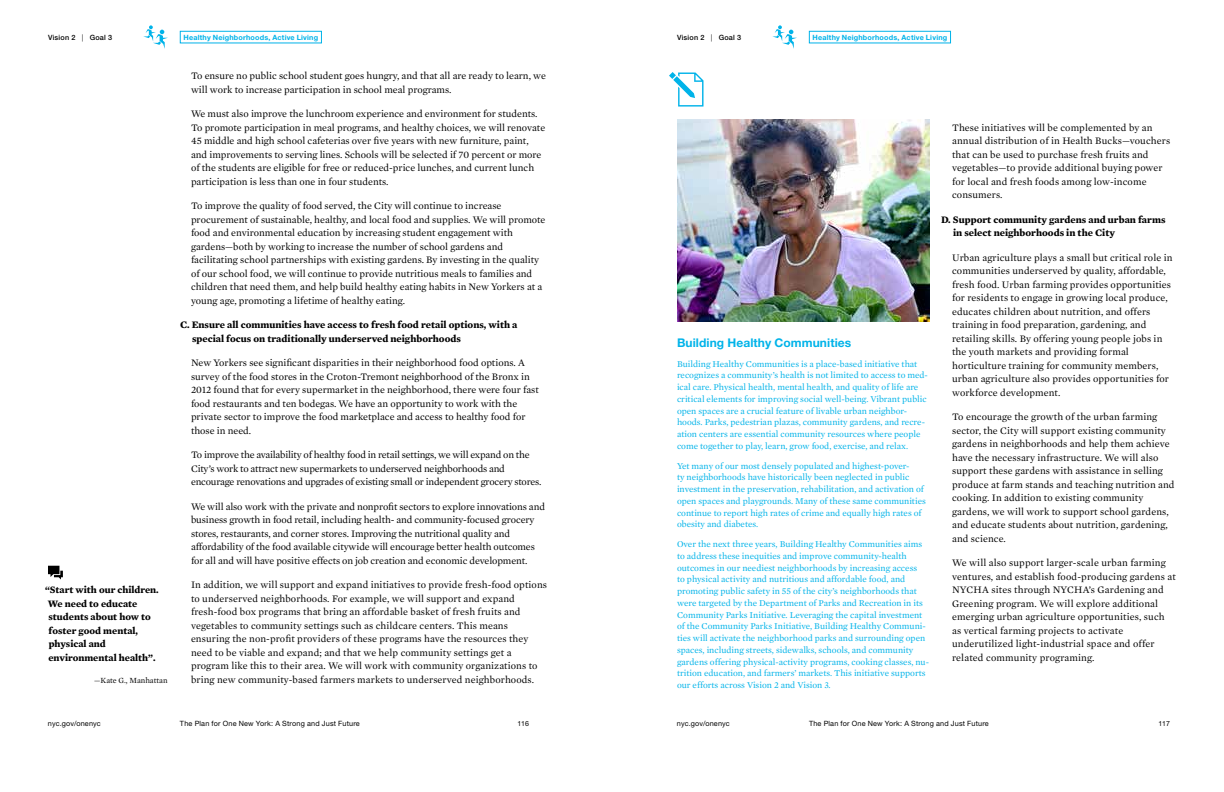
<style>
.page{position:relative;width:1224px;height:792px;background:#fff}
.page>*{position:absolute;margin:0;border:0;box-sizing:border-box;transform-origin:0 0}
.t1{font:700 12px "Helvetica Neue LT Pro";letter-spacing:.005em;color:#00b3e9}
.t2{font:10.1px/13.5px "Mercury News HTF1 Roman";color:#000}
.t3{font:10.1px/13.5px "Mercury News HTF1 Roman";letter-spacing:-.02em;color:#000}
.t4{font:10.1px/13.5px "Mercury News HTF1 Bold";color:#000}
.t5{font:10px/13.5px "Mercury News HTF1 Bold";color:#000}
.t6{font:9.1px/11.8px "Mercury News HTF1 Roman";color:#00b3e9}
.t7{font:8px "Mercury News HTF1 Roman";color:#000}
.t8{font:7.2px "Helvetica Neue LT Pro";letter-spacing:.025em;color:#000}
.t9{font:700 7.2px "Helvetica Neue LT Pro";letter-spacing:.025em;color:#00b3e9}
.t10{font:500 7.2px "Helvetica Neue LT Pro";letter-spacing:.03em;color:#000}
.t11{font:7px "Helvetica Neue LT Pro";letter-spacing:-.02em;color:#000}
.s1{font-weight:300}
</style>
<div class="page">
<div style="left:180px;top:31px;width:142px;height:12px;border:1px solid #00b3e9"></div>
<div style="left:809px;top:31px;width:142px;height:12px;border:1px solid #00b3e9"></div>
<svg style="left:143px;top:25px;width:25px;height:24px"></svg>
<svg style="left:772px;top:25px;width:25px;height:24px"></svg>
<svg style="left:48px;top:566px;width:15px;height:14px"></svg>
<img style="left:677px;top:120px;width:252px;height:201px">
<svg style="left:669px;top:72px;width:35px;height:35px"></svg>
<p class="t10" style="left:48px;top:33px;width:66px">Vision 2 <span class="s1">|</span> Goal 3</p>
<p class="t9" style="left:184px;top:33px;width:136px">Healthy Neighborhoods, Active Living</p>
<p class="t10" style="left:677px;top:33px;width:66px">Vision 2 <span class="s1">|</span> Goal 3</p>
<p class="t9" style="left:813px;top:33px;width:136px">Healthy Neighborhoods, Active Living</p>
<p class="t5" style="left:45px;top:583px;width:115px">“Start with our children.<br>We need to educate students about how to foster good mental, physical and environmental health”.</p>
<p class="t7" style="left:94px;top:675px;width:75px">—Kate G., Manhattan</p>
<p class="t2" style="left:191px;top:69px;width:356px">To ensure no public school student goes hungry, and that all are ready to learn, we will work to increase participation in school meal programs.</p>
<p class="t2" style="left:191px;top:107px;width:356px">We must also improve the lunchroom experience and environment for students.<br>To promote participation in meal programs, and healthy choices, we will renovate 45 middle and high school cafeterias over five years with new furniture, paint, and improvements to serving lines. Schools will be selected if 70 percent or more of the students are eligible for free or reduced-price lunches, and current lunch participation is less than one in four students.</p>
<p class="t2" style="left:191px;top:199px;width:356px">To improve the quality of food served, the City will continue to increase procurement of sustainable, healthy, and local food and supplies. We will promote food and environmental education by increasing student engagement with gardens—both by working to increase the number of school gardens and facilitating school partnerships with existing gardens. By investing in the quality of our school food, we will continue to provide nutritious meals to families and children that need them, and help build healthy eating habits in New Yorkers at a young age, promoting a lifetime of healthy eating.</p>
<p class="t4" style="left:192px;top:318px;width:327px;text-indent:-12px">C. Ensure all communities have access to fresh food retail options, with a special focus on traditionally underserved neighborhoods</p>
<p class="t2" style="left:191px;top:356px;width:349px">New Yorkers see significant disparities in their neighborhood food options. A survey of the food stores in the Croton-Tremont neighborhood of the Bronx in 2012 found that for every supermarket in the neighborhood, there were four fast food restaurants and ten bodegas. We have an opportunity to work with the private sector to improve the food marketplace and access to healthy food for those in need.</p>
<p class="t3" style="left:191px;top:448px;width:352px">To improve the availability of healthy food in retail settings, we will expand on the<br>City’s work to attract new supermarkets to underserved neighborhoods and encourage renovations and upgrades of existing small or independent grocery stores.</p>
<p class="t2" style="left:191px;top:500px;width:355px">We will also work with the private and nonprofit sectors to explore innovations and business growth in food retail, including health- and community-focused grocery stores, restaurants, and corner stores. Improving the nutritional quality and affordability of the food available citywide will encourage better health outcomes for all and will have positive effects on job creation and economic development.</p>
<p class="t2" style="left:191px;top:578px;width:358px">In addition, we will support and expand initiatives to provide fresh-food options to underserved neighborhoods. For example, we will support and expand fresh-food box programs that bring an affordable basket of fresh fruits and vegetables to community settings such as childcare centers. This means ensuring the non-profit providers of these programs have the resources they need to be viable and expand; and that we help community settings get a program like this to their area. We will work with community organizations to bring new community-based farmers markets to underserved neighborhoods.</p>
<p class="t1" style="left:677px;top:335px;width:176px">Building Healthy Communities</p>
<p class="t6" style="left:677px;top:358px;width:252px">Building Healthy Communities is a place-based initiative that recognizes a community’s health is not limited to access to med&shy;ical care. Physical health, mental health, and quality of life are critical elements for improving social well-being. Vibrant public open spaces are a crucial feature of livable urban neighbor&shy;hoods. Parks, pedestrian plazas, community gardens, and recre&shy;ation centers are essential community resources where people come together to play, learn, grow food, exercise, and relax.</p>
<p class="t6" style="left:677px;top:460px;width:250px">Yet many of our most densely populated and highest-pover-<br>ty neighborhoods have historically been neglected in public investment in the preservation, rehabilitation, and activation of open spaces and playgrounds. Many of these same communities continue to report high rates of crime and equally high rates of obesity and diabetes.</p>
<p class="t6" style="left:677px;top:538px;width:254px">Over the next three years, Building Healthy Communities aims to address these inequities and improve community-health outcomes in our neediest neighborhoods by increasing access<br>to physical activity and nutritious and affordable food, and promoting public safety in 55 of the city’s neighborhoods that were targeted by the Department of Parks and Recreation in its Community Parks Initiative. Leveraging the capital investment of the Community Parks Initiative, Building Healthy Communi&shy;ties will activate the neighborhood parks and surrounding open spaces, including streets, sidewalks, schools, and community gardens offering physical-activity programs, cooking classes, nu&shy;trition education, and farmers’ markets. This initiative supports our efforts across Vision 2 and Vision 3.</p>
<p class="t2" style="left:952px;top:121px;width:220px">These initiatives will be complemented by an annual distribution of in Health Bucks—vouchers that can be used to purchase fresh fruits and vegetables—to provide additional buying power for local and fresh foods among low-income consumers.</p>
<p class="t4" style="left:953px;top:213px;width:214px;text-indent:-12px">D. Support community gardens and urban farms in select neighborhoods in the City</p>
<p class="t2" style="left:952px;top:251px;width:222px">Urban agriculture plays a small but critical role in communities underserved by quality, affordable, fresh food. Urban farming provides opportunities for residents to engage in growing local produce, educates children about nutrition, and offers training in food preparation, gardening, and retailing skills. By offering young people jobs in the youth markets and providing formal horticulture training for community members, urban agriculture also provides opportunities for workforce development.</p>
<p class="t2" style="left:952px;top:410px;width:224px">To encourage the growth of the urban farming sector, the City will support existing community gardens in neighborhoods and help them achieve have the necessary infrastructure. We will also support these gardens with assistance in selling produce at farm stands and teaching nutrition and cooking. In addition to existing community gardens, we will work to support school gardens, and educate students about nutrition, gardening, and science.</p>
<p class="t2" style="left:952px;top:556px;width:225px">We will also support larger-scale urban farming ventures, and establish food-producing gardens at NYCHA sites through NYCHA’s Gardening and Greening program. We will explore additional emerging urban agriculture opportunities, such as vertical farming projects to activate underutilized light-industrial space and offer related community programing.</p>
<p class="t8" style="left:48px;top:719px;width:54px">nyc.gov/onenyc</p>
<p class="t8" style="left:180px;top:719px;width:181px">The Plan for One New York: A Strong and Just Future</p>
<p class="t8" style="left:677px;top:719px;width:54px">nyc.gov/onenyc</p>
<p class="t8" style="left:809px;top:719px;width:181px">The Plan for One New York: A Strong and Just Future</p>
<p class="t11" style="left:517px;top:719px;width:13px">116</p>
<p class="t11" style="left:1159px;top:719px;width:13px">117</p>
</div>
